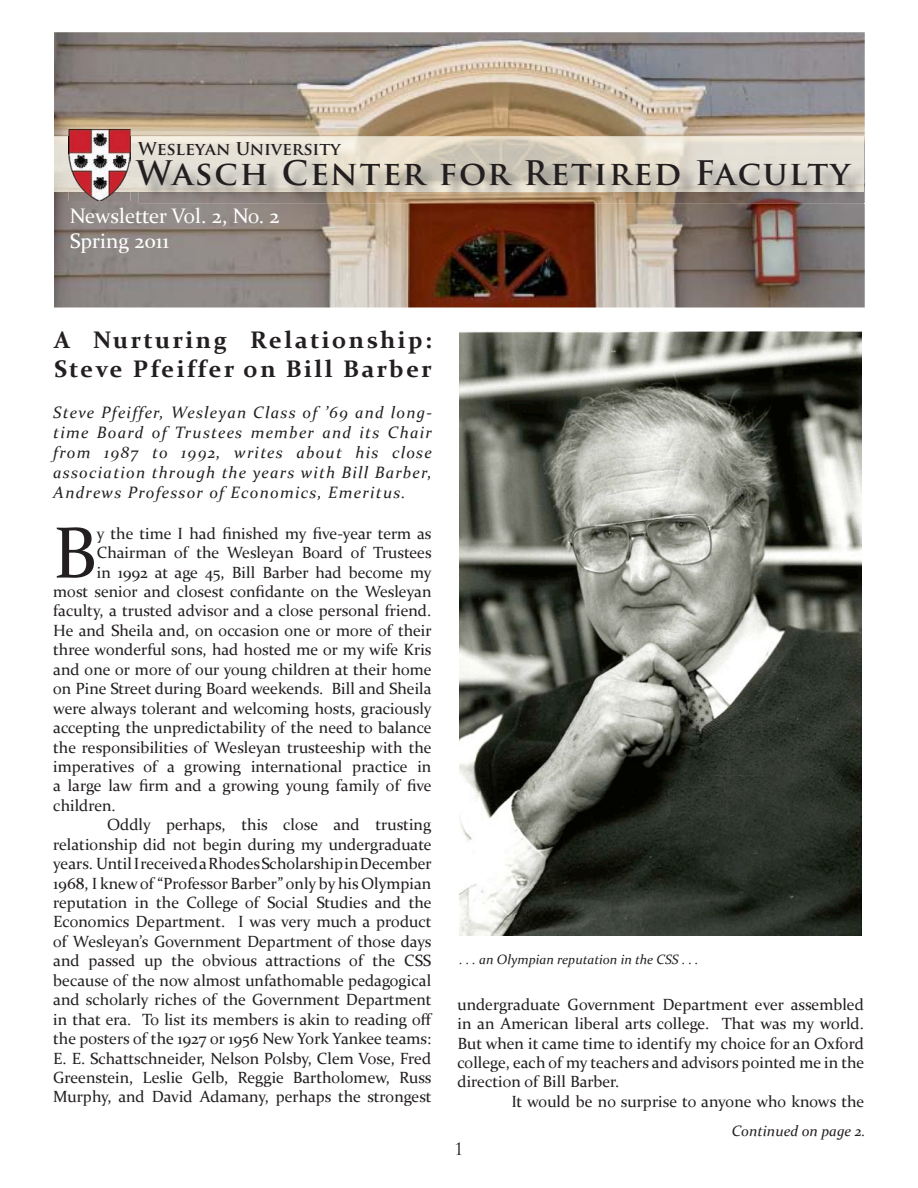
<style>
.page{position:relative;width:918px;height:1188px;background:#fff}
.page>*{position:absolute;margin:0;border:0;box-sizing:border-box;transform-origin:0 0}
.t1{font:73.05px "Constantia";color:#231f20}
.t2{font:700 33px "Trajan Pro";letter-spacing:.055em;color:#231f20}
.t3{font:700 24px/28.8px "Constantia";letter-spacing:.1em;color:#231f20}
.t4{font:21px/25.2px "Constantia";color:#fff}
.t5{font:700 17.25px "Trajan Pro";color:#231f20}
.t6{font:italic 16.5px/19.8px "Constantia";letter-spacing:.075em;color:#231f20;text-align:justify}
.t7{font:16.5px "Trajan Pro";color:#231f20}
.t8{font:16.2px/19.5px "Constantia";color:#231f20;text-align:justify}
.t9{font:italic 15px "Constantia";color:#231f20}
.t10{font:italic 13.5px "Constantia";color:#231f20}
</style>
<div class="page">
<img style="left:459px;top:331px;width:403px;height:605px">
<img style="left:54px;top:32px;width:811px;height:276px">
<hr style="left:53px;top:136px;width:1px;height:56px;background:#fffef3">
<img style="left:54px;top:136px;width:810px;height:56px">
<img style="left:139px;top:161px;width:726px;height:42px">
<img style="left:139px;top:161px;width:725px;height:31px">
<img style="left:68px;top:129px;width:63px;height:72px">
<img style="left:68px;top:136px;width:63px;height:56px">
<p class="t5" style="left:138px;top:138px;width:204px">Wesleyan University</p>
<h2 class="t2" style="left:136px;top:153px;width:715px">Wasch Center for Retired Faculty</h2>
<p class="t4" style="left:70px;top:202px;width:211px">Newsletter Vol. 2, No. 2<br>Spring 2011</p>
<h3 class="t3" style="left:54px;top:324px;width:380px">A Nurturing Relationship:<br>Steve Pfeiffer on Bill Barber</h3>
<p class="t6" style="left:53px;top:402px;width:380px">Steve Pfeiffer, Wesleyan Class of ’69 and long&shy;time Board of Trustees member and its Chair from 1987 to 1992, writes about his close association through the years with Bill Barber, Andrews Professor of Economics, Emeritus.</p>
<h1 class="t1" style="left:53px;top:503px;width:45px">B</h1>
<p class="t8" style="left:97px;top:523px;width:336px">y the time I had finished my five-year term as</p>
<p class="t8" style="left:97px;top:542px;width:336px">Chairman of the Wesleyan Board of Trustees</p>
<p class="t8" style="left:97px;top:562px;width:336px">in 1992 at age 45, Bill Barber had become my</p>
<p class="t8" style="left:53px;top:581px;width:380px">most senior and closest confidante on the Wesleyan</p>
<p class="t8" style="left:53px;top:600px;width:379px">faculty, a trusted advisor and a close personal friend.</p>
<p class="t8" style="left:53px;top:620px;width:380px">He and Sheila and, on occasion one or more of their</p>
<p class="t8" style="left:53px;top:639px;width:380px">three wonderful sons, had hosted me or my wife Kris</p>
<p class="t8" style="left:53px;top:659px;width:380px">and one or more of our young children at their home</p>
<p class="t8" style="left:53px;top:678px;width:380px">on Pine Street during Board weekends. Bill and Sheila</p>
<p class="t8" style="left:53px;top:698px;width:380px">were always tolerant and welcoming hosts, graciously</p>
<p class="t8" style="left:53px;top:717px;width:380px">accepting the unpredictability of the need to balance</p>
<p class="t8" style="left:53px;top:737px;width:380px">the responsibilities of Wesleyan trusteeship with the</p>
<p class="t8" style="left:53px;top:756px;width:380px">imperatives of a growing international practice in</p>
<p class="t8" style="left:53px;top:775px;width:380px">a large law firm and a growing young family of five</p>
<p class="t8" style="left:53px;top:795px;width:64px">children.</p>
<p class="t8" style="left:107px;top:814px;width:326px">Oddly perhaps, this close and trusting</p>
<p class="t8" style="left:53px;top:834px;width:380px">relationship did not begin during my undergraduate</p>
<p class="t8" style="left:53px;top:853px;width:380px">years. Until I received a Rhodes Scholarship in December</p>
<p class="t8" style="left:53px;top:873px;width:380px">1968, I knew of “Professor Barber” only by his Olympian</p>
<p class="t8" style="left:53px;top:892px;width:380px">reputation in the College of Social Studies and the</p>
<p class="t8" style="left:53px;top:911px;width:380px">Economics Department. I was very much a product</p>
<p class="t8" style="left:53px;top:931px;width:380px">of Wesleyan’s Government Department of those days</p>
<p class="t8" style="left:53px;top:950px;width:379px">and passed up the obvious attractions of the CSS</p>
<p class="t8" style="left:53px;top:970px;width:379px">because of the now almost unfathomable pedagogical</p>
<p class="t8" style="left:53px;top:989px;width:380px">and scholarly riches of the Government Department</p>
<p class="t8" style="left:53px;top:1009px;width:381px">in that era. To list its members is akin to reading off</p>
<p class="t8" style="left:53px;top:1028px;width:379px">the posters of the 1927 or 1956 New York Yankee teams:</p>
<p class="t8" style="left:53px;top:1048px;width:379px">E. E. Schattschneider, Nelson Polsby, Clem Vose, Fred</p>
<p class="t8" style="left:53px;top:1067px;width:380px">Greenstein, Leslie Gelb, Reggie Bartholomew, Russ</p>
<p class="t8" style="left:53px;top:1086px;width:380px">Murphy, and David Adamany, perhaps the strongest</p>
<p class="t10" style="left:459px;top:950px;width:241px">. . . an Olympian reputation in the CSS . . .</p>
<p class="t8" style="left:458px;top:994px;width:408px">undergraduate Government Department ever assembled in an American liberal arts college. That was my world.<br>But when it came time to identify my choice for an Oxford college, each of my teachers and advisors pointed me in the direction of Bill Barber.</p>
<p class="t8" style="left:511px;top:1091px;width:354px">It would be no surprise to anyone who knows the</p>
<p class="t7" style="left:454px;top:1138px;width:11px">1</p>
<p class="t9" style="left:732px;top:1121px;width:135px">Continued on page 2.</p>
</div>
